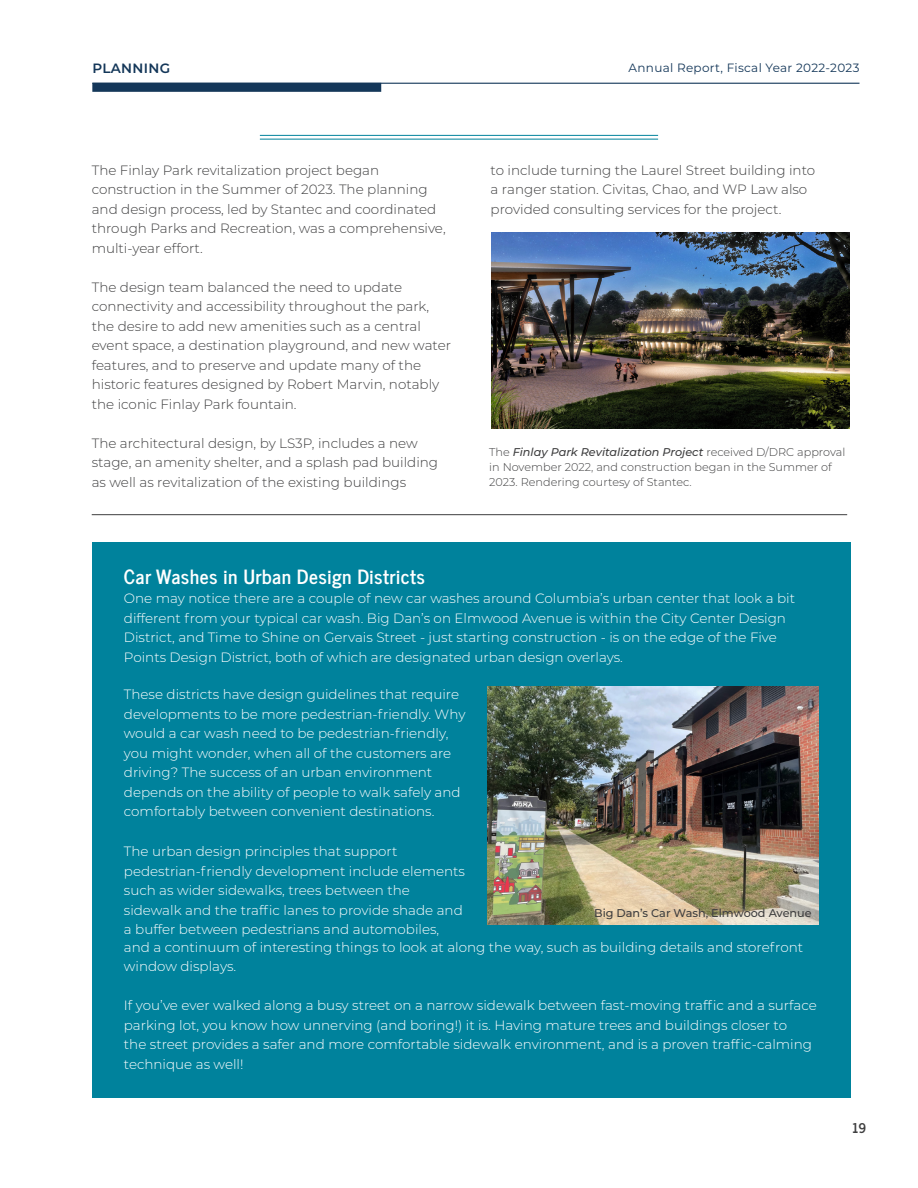
<style>
.page{position:relative;width:918px;height:1188px;background:#fff}
.page>*{position:absolute;margin:0;border:0;box-sizing:border-box;transform-origin:0 0}
.Callout_Text{font:700 19.5px "News Cycle";letter-spacing:.025em;color:#fff}
.Body_Copy{font:300 13.5px/19.5px "Montserrat";color:#fff}
.Body_Copy-2{font:300 13.5px/19.5px "Montserrat";color:#3e3e3f}
.t1{font:600 13.5px "Montserrat";letter-spacing:.025em;color:#143759}
.t2{font:700 13.5px "News Cycle";color:#3e3e3f}
.t3{font:12px "Montserrat";letter-spacing:.025em;color:#143759}
.t4{font:700 condensed 11.55px "Helvetica Neue LT Std";letter-spacing:.075em;color:#002944}
.t5{font:300 11.25px/15px "Montserrat";color:#3e3e3f}
.t6{font:500 11.25px "Montserrat";color:#3e3e3f}
.s1{font-weight:500;font-style:italic}
</style>
<div class="page">
<div style="left:92px;top:83px;width:289px;height:9px;background:#143759"></div>
<hr style="left:92px;top:83px;width:768px;height:1px;background:#143759">
<hr style="left:260px;top:135px;width:398px;height:1px;background:#00829c">
<hr style="left:260px;top:139px;width:398px;height:1px;background:#00829c">
<img style="left:491px;top:232px;width:358px;height:196px">
<div style="left:92px;top:542px;width:759px;height:556px;background:#00829c"></div>
<img style="left:487px;top:686px;width:332px;height:238px">
<hr style="left:92px;top:514px;width:755px;height:1px;background:#3e3e3f">
<p class="t1" style="left:92px;top:59px;width:79px">PLANNING</p>
<p class="t3" style="left:629px;top:59px;width:232px">Annual Report, Fiscal Year 2022-2023</p>
<p class="Body_Copy-2" style="left:92px;top:160px;width:355px">The Finlay Park revitalization project began construction in the Summer of 2023. The planning and design process, led by Stantec and coordinated through Parks and Recreation, was a comprehensive, multi-year effort.</p>
<p class="Body_Copy-2" style="left:92px;top:277px;width:361px">The design team balanced the need to update connectivity and accessibility throughout the park, the desire to add new amenities such as a central event space, a destination playground, and new water features, and to preserve and update many of the historic features designed by Robert Marvin, notably the iconic Finlay Park fountain.</p>
<p class="Body_Copy-2" style="left:92px;top:433px;width:348px">The architectural design, by LS3P, includes a new stage, an amenity shelter, and a splash pad building as well as revitalization of the existing buildings</p>
<p class="Body_Copy-2" style="left:491px;top:160px;width:326px">to include turning the Laurel Street building into a ranger station. Civitas, Chao, and WP Law also provided consulting services for the project.</p>
<p class="t4" style="left:703px;top:205px;width:155px">NIGHTTIME PARK RENDERING</p>
<p class="t5" style="left:489px;top:444px;width:357px">The <span class="s1">Finlay Park Revitalization Project</span> received D/DRC approval in November 2022, and construction began in the Summer of<br>2023. Rendering courtesy of Stantec.</p>
<p class="Callout_Text" style="left:124px;top:559px;width:303px">Car Washes in Urban Design Districts</p>
<p class="Body_Copy" style="left:124px;top:588px;width:673px">One may notice there are a couple of new car washes around Columbia’s urban center that look a bit different from your typical car wash. Big Dan’s on Elmwood Avenue is within the City Center Design District, and Time to Shine on Gervais Street - just starting construction - is on the edge of the Five Points Design District, both of which are designated urban design overlays.</p>
<p class="Body_Copy" style="left:124px;top:685px;width:343px">These districts have design guidelines that require developments to be more pedestrian-friendly. Why would a car wash need to be pedestrian-friendly, you might wonder, when all of the customers are driving? The success of an urban environment depends on the ability of people to walk safely and comfortably between convenient destinations.</p>
<p class="Body_Copy" style="left:124px;top:841px;width:343px">The urban design principles that support pedestrian-friendly development include elements such as wider sidewalks, trees between the sidewalk and the traffic lanes to provide shade and a buffer between pedestrians and automobiles,</p>
<p class="Body_Copy" style="left:124px;top:937px;width:681px">and a continuum of interesting things to look at along the way, such as building details and storefront window displays.</p>
<p class="Body_Copy" style="left:124px;top:995px;width:694px">If you’ve ever walked along a busy street on a narrow sidewalk between fast-moving traffic and a surface parking lot, you know how unnerving (and boring!) it is. Having mature trees and buildings closer to<br>the street provides a safer and more comfortable sidewalk environment, and is a proven traffic-calming technique as well!</p>
<p class="t6" style="left:594px;top:906px;width:219px">Big Dan’s Car Wash, Elmwood Avenue</p>
<p class="t2" style="left:853px;top:1116px;width:15px">19</p>
</div>
